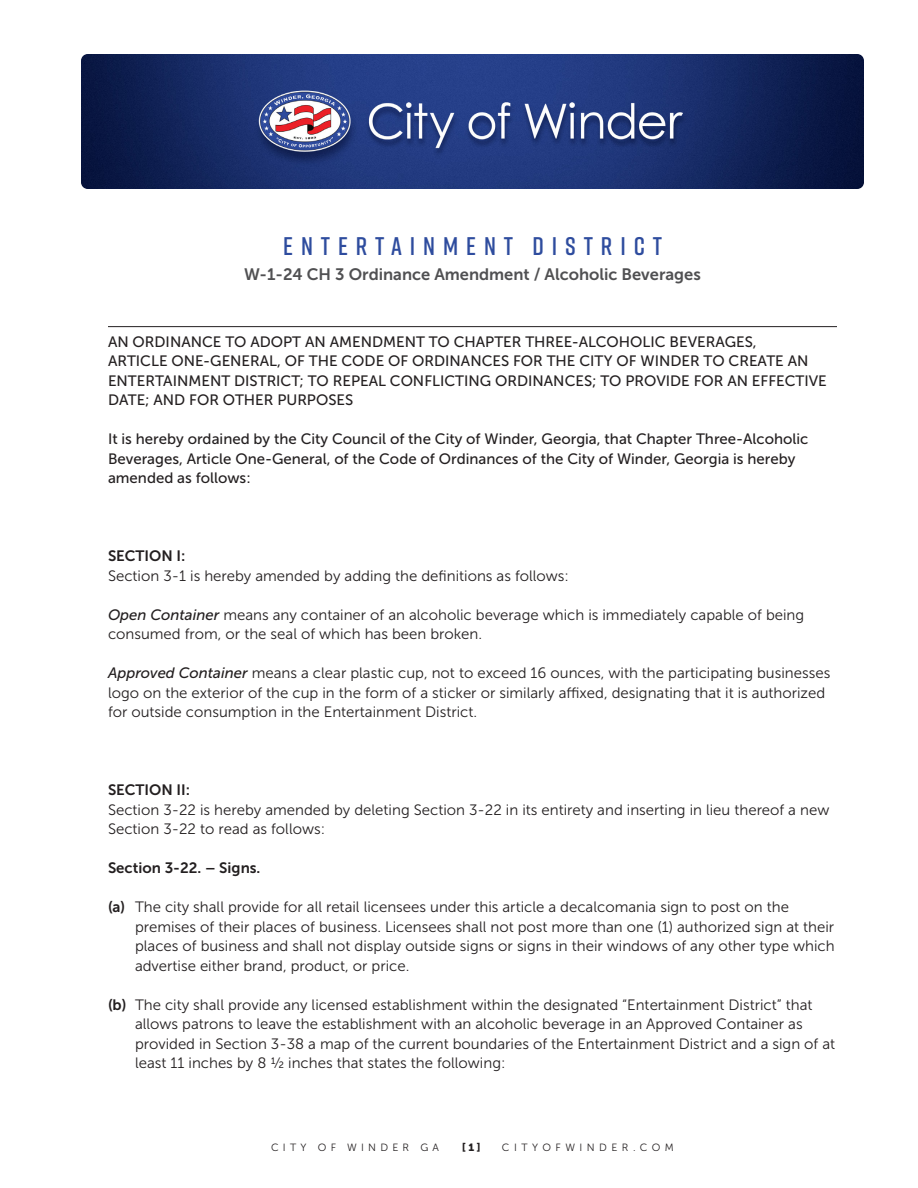
<style>
.page{position:relative;width:918px;height:1188px;background:#fff}
.page>*{position:absolute;margin:0;border:0;box-sizing:border-box;transform-origin:0 0}
.sub{font:600 25.5px "Rift";letter-spacing:.31em;color:#2e4c9e}
.t1{font:16.5px "Museo Sans 700";color:#505052}
.Museo_Body_10_13{font:15px/19.5px "Museo Sans 300";color:#231f20}
.Museo_Body_10_13-2{font:15px/19.5px "Museo Sans 500";color:#231f20}
.Body_Sub_3_-_700{font:15px "Museo Sans 700";color:#231f20}
.Museo_Body_10_13-3{font:15px "Museo Sans 700";color:#231f20}
.t2{font:10.5px "Museo Sans 300";letter-spacing:.42em;color:#231f20}
.t3{font:10.5px "Museo Sans 300";letter-spacing:.4em;color:#231f20}
.t4{font:10.5px "Museo Sans 900";color:#231f20}
.s1{font-family:"Museo Sans 500";font-style:italic}
.s2{font-family:"Museo Sans 700"}
</style>
<div class="page">
<img style="left:81px;top:54px;width:783px;height:135px">
<hr style="left:108px;top:326px;width:729px;height:1px;background:#231f20">
<p class="sub" style="left:283px;top:228px;width:380px">ENTERTAINMENT DISTRICT</p>
<p class="t1" style="left:244px;top:265px;width:458px">W-1-24 CH 3 Ordinance Amendment / Alcoholic Beverages</p>
<p class="Museo_Body_10_13-2" style="left:108px;top:332px;width:720px">AN ORDINANCE TO ADOPT AN AMENDMENT TO CHAPTER THREE-ALCOHOLIC BEVERAGES,<br>ARTICLE ONE-GENERAL, OF THE CODE OF ORDINANCES FOR THE CITY OF WINDER TO CREATE AN ENTERTAINMENT DISTRICT; TO REPEAL CONFLICTING ORDINANCES; TO PROVIDE FOR AN EFFECTIVE DATE; AND FOR OTHER PURPOSES</p>
<p class="Museo_Body_10_13-2" style="left:108px;top:429px;width:702px">It is hereby ordained by the City Council of the City of Winder, Georgia, that Chapter Three-Alcoholic<br>Beverages, Article One-General, of the Code of Ordinances of the City of Winder, Georgia is hereby amended as follows:</p>
<p class="Body_Sub_3_-_700" style="left:108px;top:547px;width:79px">SECTION I:</p>
<p class="Museo_Body_10_13" style="left:108px;top:566px;width:462px">Section 3-1 is hereby amended by adding the definitions as follows:</p>
<p class="Museo_Body_10_13" style="left:108px;top:605px;width:698px"><span class="s1">Open Container</span> means any container of an alcoholic beverage which is immediately capable of being consumed from, or the seal of which has been broken.</p>
<p class="Museo_Body_10_13" style="left:108px;top:663px;width:724px"><span class="s1">Approved Container</span> means a clear plastic cup, not to exceed 16 ounces, with the participating businesses logo on the exterior of the cup in the form of a sticker or similarly affixed, designating that it is authorized for outside consumption in the Entertainment District.</p>
<p class="Body_Sub_3_-_700" style="left:108px;top:781px;width:84px">SECTION II:</p>
<p class="Museo_Body_10_13" style="left:108px;top:800px;width:723px">Section 3-22 is hereby amended by deleting Section 3-22 in its entirety and inserting in lieu thereof a new<br>Section 3-22 to read as follows:</p>
<p class="Museo_Body_10_13-3" style="left:108px;top:859px;width:154px">Section 3-22. – Signs.</p>
<p class="Museo_Body_10_13" style="left:135px;top:897px;width:701px;text-indent:-27px"><span class="s2">(a)</span> The city shall provide for all retail licensees under this article a decalcomania sign to post on the premises of their places of business. Licensees shall not post more than one (1) authorized sign at their places of business and shall not display outside signs or signs in their windows of any other type which advertise either brand, product, or price.</p>
<p class="Museo_Body_10_13" style="left:135px;top:995px;width:702px;text-indent:-27px"><span class="s2">(b)</span> The city shall provide any licensed establishment within the designated “Entertainment District” that allows patrons to leave the establishment with an alcoholic beverage in an Approved Container as provided in Section 3-38 a map of the current boundaries of the Entertainment District and a sign of at least 11 inches by 8 1/2 inches that states the following:</p>
<p class="t3" style="left:271px;top:1142px;width:169px">CITY OF WINDER GA</p>
<p class="t4" style="left:462px;top:1141px;width:21px">[ 1 ]</p>
<p class="t2" style="left:502px;top:1142px;width:173px">CITYOFWINDER.COM</p>
</div>
